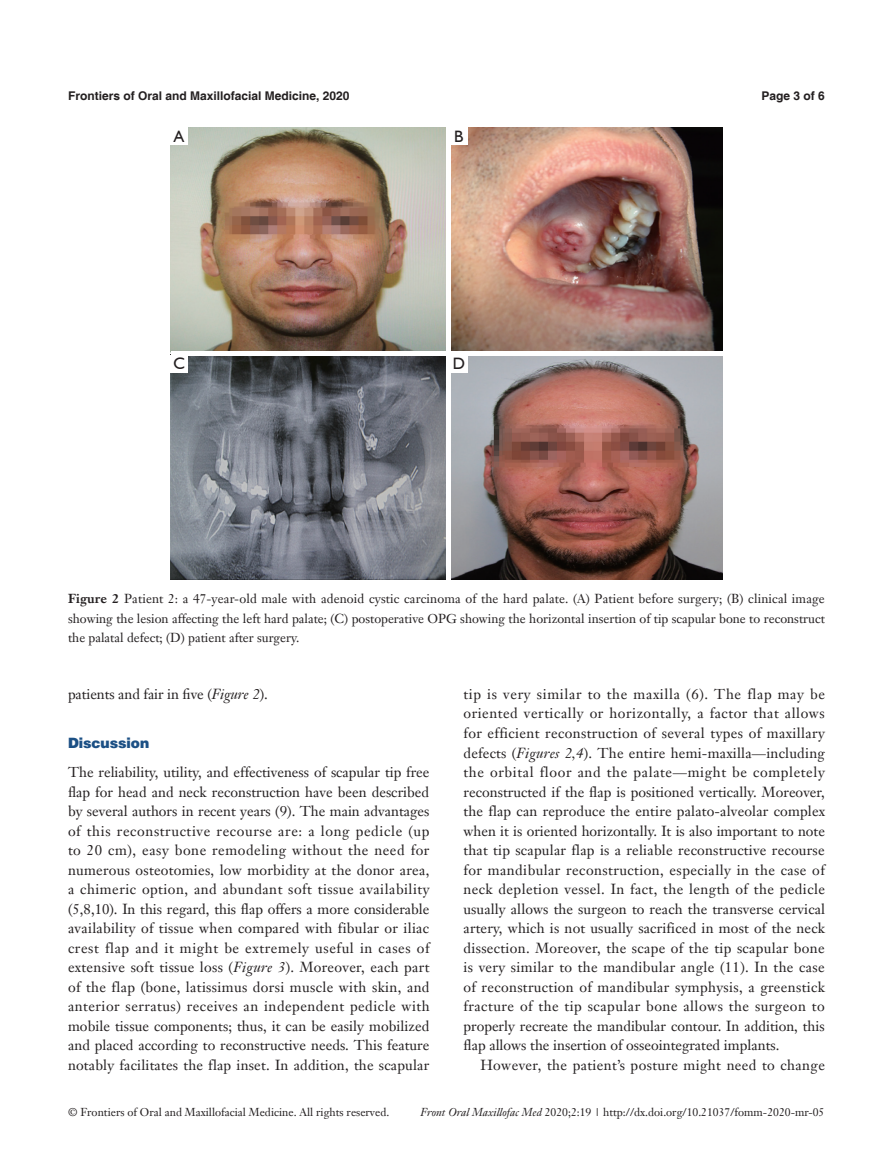
<style>
.page{position:relative;width:893px;height:1170px;background:#fff}
.page>*{position:absolute;margin:0;border:0;box-sizing:border-box;transform-origin:0 0}
.t1{font:16.5px "Humanist 521 BT";color:#231f20}
.t2{font:14.25px/19.5px "Janson Text LT";letter-spacing:.015em;color:#231f20;text-align:justify}
.t3{font:14.25px "Janson Text LT";letter-spacing:-.005em;color:#231f20}
.t4{font:900 14.25px "Helvetica";color:#1c5085}
.t5{font:12.75px/19.5px "Janson Text LT";color:#231f20;text-align:justify}
.t6{font:700 12px "Helvetica";color:#231f20}
.t7{font:11.25px "Janson Text LT";color:#231f20}
.s1{font-weight:700}
.s2{font-style:italic}
</style>
<div class="page">
<img style="left:171px;top:128px;width:551px;height:451px">
<hr style="left:171px;top:351px;width:551px;height:4px;background:#fff">
<hr style="left:446px;top:128px;width:4px;height:451px;background:#fff">
<div style="left:171px;top:128px;width:17px;height:17px;background:#fff"></div>
<div style="left:171px;top:355px;width:17px;height:17px;background:#fff"></div>
<div style="left:450px;top:128px;width:17px;height:17px;background:#fff"></div>
<div style="left:450px;top:355px;width:17px;height:17px;background:#fff"></div>
<p class="t6" style="left:68px;top:88px;width:283px">Frontiers of Oral and Maxillofacial Medicine, 2020</p>
<p class="t6" style="left:762px;top:88px;width:65px">Page 3 of 6</p>
<p class="t1" style="left:174px;top:126px;width:12px">A</p>
<p class="t1" style="left:173px;top:353px;width:13px">C</p>
<p class="t1" style="left:454px;top:126px;width:11px">B</p>
<p class="t1" style="left:453px;top:353px;width:14px">D</p>
<p class="t5" style="left:68px;top:589px;width:758px"><span class="s1">Figure 2</span> Patient 2: a 47-year-old male with adenoid cystic carcinoma of the hard palate. (A) Patient before surgery; (B) clinical image showing the lesion affecting the left hard palate; (C) postoperative OPG showing the horizontal insertion of tip scapular bone to reconstruct the palatal defect; (D) patient after surgery.</p>
<p class="t3" style="left:68px;top:685px;width:201px">patients and fair in five (<span class="s2">Figure 2</span>).</p>
<p class="t4" style="left:68px;top:733px;width:83px">Discussion</p>
<p class="t2" style="left:68px;top:762px;width:363px">The reliability, utility, and effectiveness of scapular tip free flap for head and neck reconstruction have been described by several authors in recent years (9). The main advantages of this reconstructive recourse are: a long pedicle (up to 20 cm), easy bone remodeling without the need for numerous osteotomies, low morbidity at the donor area, a chimeric option, and abundant soft tissue availability (5,8,10). In this regard, this flap offers a more considerable availability of tissue when compared with fibular or iliac crest flap and it might be extremely useful in cases of extensive soft tissue loss (<span class="s2">Figure 3</span>). Moreover, each part of the flap (bone, latissimus dorsi muscle with skin, and anterior serratus) receives an independent pedicle with mobile tissue components; thus, it can be easily mobilized and placed according to reconstructive needs. This feature notably facilitates the flap inset. In addition, the scapular</p>
<p class="t2" style="left:463px;top:684px;width:363px">tip is very similar to the maxilla (6). The flap may be oriented vertically or horizontally, a factor that allows for efficient reconstruction of several types of maxillary defects (<span class="s2">Figures 2,4</span>). The entire hemi-maxilla—including the orbital floor and the palate—might be completely reconstructed if the flap is positioned vertically. Moreover, the flap can reproduce the entire palato-alveolar complex when it is oriented horizontally. It is also important to note that tip scapular flap is a reliable reconstructive recourse for mandibular reconstruction, especially in the case of neck depletion vessel. In fact, the length of the pedicle usually allows the surgeon to reach the transverse cervical artery, which is not usually sacrificed in most of the neck dissection. Moreover, the scape of the tip scapular bone is very similar to the mandibular angle (11). In the case of reconstruction of mandibular symphysis, a greenstick fracture of the tip scapular bone allows the surgeon to properly recreate the mandibular contour. In addition, this flap allows the insertion of osseointegrated implants.</p>
<p class="t2" style="left:480px;top:1054px;width:346px">However, the patient’s posture might need to change</p>
<p class="t7" style="left:68px;top:1104px;width:323px">© Frontiers of Oral and Maxillofacial Medicine. All rights reserved.</p>
<p class="t7" style="left:420px;top:1104px;width:406px"><span class="s2">Front Oral Maxillofac Med</span> 2020;2:19 | http://dx.doi.org/10.21037/fomm-2020-mr-05</p>
</div>
